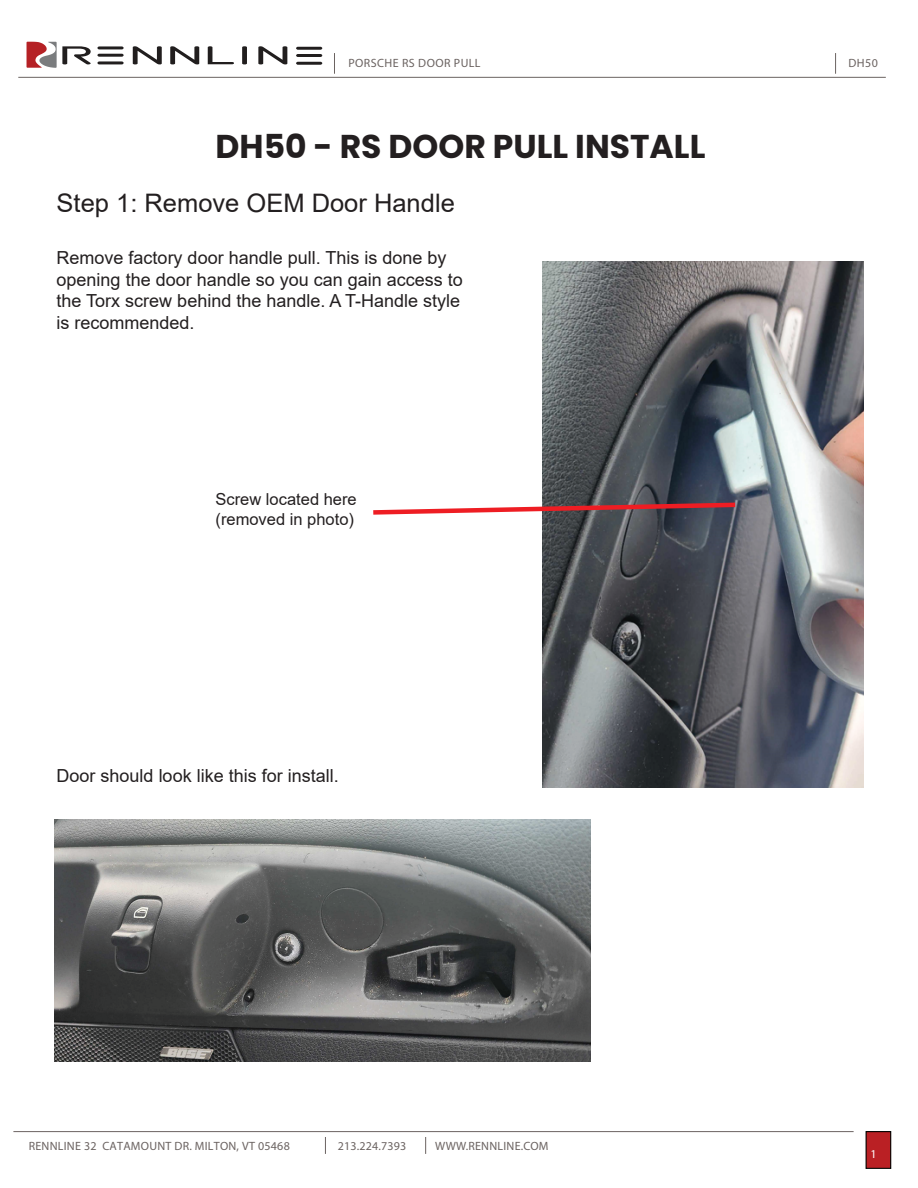
<style>
.page{position:relative;width:918px;height:1188px;background:#fff}
.page>*{position:absolute;margin:0;border:0;box-sizing:border-box;transform-origin:0 0}
.t1{font:700 33px "Poppins";color:#231f20}
.t2{font:25.5px "Arial";color:#231f20}
.t3{font:18px/21.6px "Arial";color:#231f20}
.t4{font:16.5px/19.8px "Arial";color:#231f20}
.t5{font:12px "Myriad Pro";letter-spacing:.02em;color:#6b6361}
.t6{font:12px "Myriad Pro";color:#fff}
</style>
<div class="page">
<div style="left:866px;top:1132px;width:25px;height:36px;background:#ba2024"></div>
<div style="left:866px;top:1131px;width:25px;height:38px;border:1px solid #040503"></div>
<hr style="left:13px;top:1131px;width:841px;height:1px;background:#6b6361">
<svg style="left:325px;top:1137px;width:1px;height:17px"></svg>
<svg style="left:425px;top:1137px;width:1px;height:17px"></svg>
<svg style="left:27px;top:42px;width:295px;height:26px"></svg>
<hr style="left:18px;top:77px;width:868px;height:1px;background:#6b6361">
<svg style="left:334px;top:53px;width:1px;height:21px"></svg>
<svg style="left:835px;top:53px;width:1px;height:21px"></svg>
<img style="left:542px;top:261px;width:321px;height:527px">
<svg style="left:373px;top:500px;width:367px;height:17px"></svg>
<img style="left:54px;top:819px;width:536px;height:243px">
<p class="t5" style="left:348px;top:56px;width:134px">PORSCHE RS DOOR PULL</p>
<p class="t5" style="left:849px;top:56px;width:31px">DH50</p>
<h1 class="t1" style="left:216px;top:127px;width:491px">DH50 - RS DOOR PULL INSTALL</h1>
<h2 class="t2" style="left:57px;top:186px;width:400px">Step 1: Remove OEM Door Handle</h2>
<p class="t3" style="left:57px;top:247px;width:408px">Remove factory door handle pull. This is done by opening the door handle so you can gain access to the Torx screw behind the handle. A T-Handle style is recommended.</p>
<p class="t4" style="left:216px;top:489px;width:143px">Screw located here (removed in photo)</p>
<p class="t3" style="left:57px;top:765px;width:284px">Door should look like this for install.</p>
<p class="t5" style="left:29px;top:1138px;width:263px">RENNLINE 32 CATAMOUNT DR. MILTON, VT 05468</p>
<p class="t5" style="left:338px;top:1138px;width:70px">2 1 3 .2 2 4 .7 3 9 3</p>
<p class="t5" style="left:435px;top:1138px;width:115px">WWW.RENNLINE.COM</p>
<p class="t6" style="left:871px;top:1146px;width:8px">1</p>
</div>
